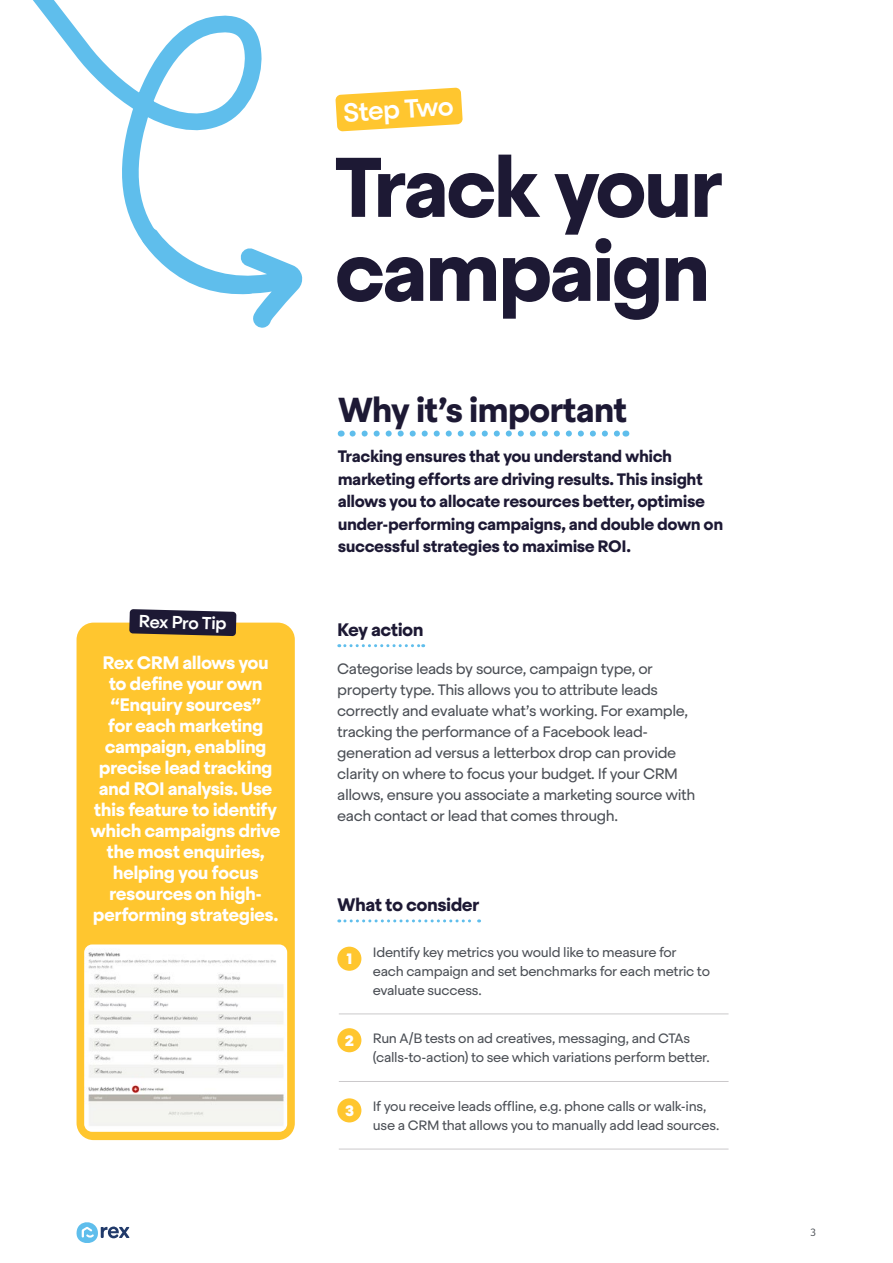
<style>
.page{position:relative;width:893px;height:1263px;background:#fff}
.page>*{position:absolute;margin:0;border:0;box-sizing:border-box;transform-origin:0 0}
.t1{font:700 84px/84px "Steradian";letter-spacing:-.045em;color:#1d1934}
.t2{font:700 34.5px "Steradian";letter-spacing:-.035em;color:#1d1934}
.t3{font:500 26.1px "Steradian";color:#fff}
.t4{font:700 18px/21px "Steradian";letter-spacing:-.03em;color:#fff;text-align:center}
.t5{font:700 18px "Steradian";letter-spacing:-.03em;color:#1d1934}
.t6{font:500 17.25px "Steradian";color:#fff}
.t7{font:700 16.5px/22.5px "Steradian";letter-spacing:-.03em;color:#1d1934}
.t8{font:15px/21px "Steradian";letter-spacing:-.03em;color:#4b4f55}
.t9{font:900 15px "Steradian";color:#fff}
.t10{font:13.5px/18.9px "Steradian";letter-spacing:-.025em;color:#4b4f55}
.t11{font:10.5px "Fira Mono";color:#4b4f55}
</style>
<div class="page">
<svg style="left:335px;top:88px;width:128px;height:43px;background:#ffcf52"></svg>
<svg style="left:33px;top:0;width:229px;height:209px"></svg>
<svg style="left:127px;top:173px;width:176px;height:155px"></svg>
<div style="left:77px;top:623px;width:218px;height:517px;background:#ffc62f;border-radius:17px"></div>
<svg style="left:129px;top:609px;width:107px;height:27px;background:#352f3f"></svg>
<svg style="left:353px;top:431px;width:266px;height:6px"></svg>
<hr style="left:339px;top:1014px;width:390px;height:1px;background:#cbc9cb">
<hr style="left:339px;top:1081px;width:390px;height:1px;background:#cbc9cb">
<hr style="left:339px;top:1149px;width:390px;height:1px;background:#cbc9cb">
<svg style="left:339px;top:644px;width:85px;height:3px"></svg>
<svg style="left:339px;top:919px;width:141px;height:3px"></svg>
<div style="left:337px;top:947px;width:24px;height:24px;background:#ffc62f;border-radius:50%"></div>
<div style="left:337px;top:1028px;width:24px;height:24px;background:#ffc62f;border-radius:50%"></div>
<div style="left:337px;top:1098px;width:24px;height:24px;background:#ffc62f;border-radius:50%"></div>
<svg style="left:77px;top:1222px;width:52px;height:21px"></svg>
<img style="left:84px;top:944px;width:203px;height:188px">
<p class="t6" style="left:139px;top:610px;width:90px;rotate:2deg">Rex Pro Tip</p>
<p class="t4" style="left:91px;top:652px;width:192px">Rex CRM allows you<br>to define your own “Enquiry sources”<br>for each marketing campaign, enabling precise lead tracking and ROI analysis. Use this feature to identify which campaigns drive the most enquiries, helping you focus resources on high&shy;performing strategies.</p>
<h3 class="t3" style="left:343px;top:96px;width:112px;rotate:-3deg">Step Two</h3>
<h1 class="t1" style="left:334px;top:146px;width:390px">Track your campaign</h1>
<h2 class="t2" style="left:338px;top:388px;width:291px">Why it’s important</h2>
<p class="t7" style="left:338px;top:445px;width:387px">Tracking ensures that you understand which marketing efforts are driving results. This insight allows you to allocate resources better, optimise under-performing campaigns, and double down on successful strategies to maximise ROI.</p>
<p class="t5" style="left:337px;top:618px;width:88px">Key action</p>
<p class="t8" style="left:337px;top:658px;width:360px">Categorise leads by source, campaign type, or property type. This allows you to attribute leads correctly and evaluate what’s working. For example, tracking the performance of a Facebook lead&shy;generation ad versus a letterbox drop can provide clarity on where to focus your budget. If your CRM allows, ensure you associate a marketing source with each contact or lead that comes through.</p>
<p class="t5" style="left:337px;top:893px;width:144px">What to consider</p>
<p class="t9" style="left:347px;top:949px;width:7px">1</p>
<p class="t9" style="left:345px;top:1031px;width:11px">2</p>
<p class="t9" style="left:345px;top:1101px;width:11px">3</p>
<p class="t10" style="left:373px;top:943px;width:339px">Identify key metrics you would like to measure for each campaign and set benchmarks for each metric to evaluate success.</p>
<p class="t10" style="left:373px;top:1029px;width:338px">Run A/B tests on ad creatives, messaging, and CTAs (calls-to-action) to see which variations perform better.</p>
<p class="t10" style="left:373px;top:1097px;width:348px">If you receive leads offline, e.g. phone calls or walk-ins, use a CRM that allows you to manually add lead sources.</p>
<p class="t11" style="left:810px;top:1225px;width:8px">3</p>
</div>
